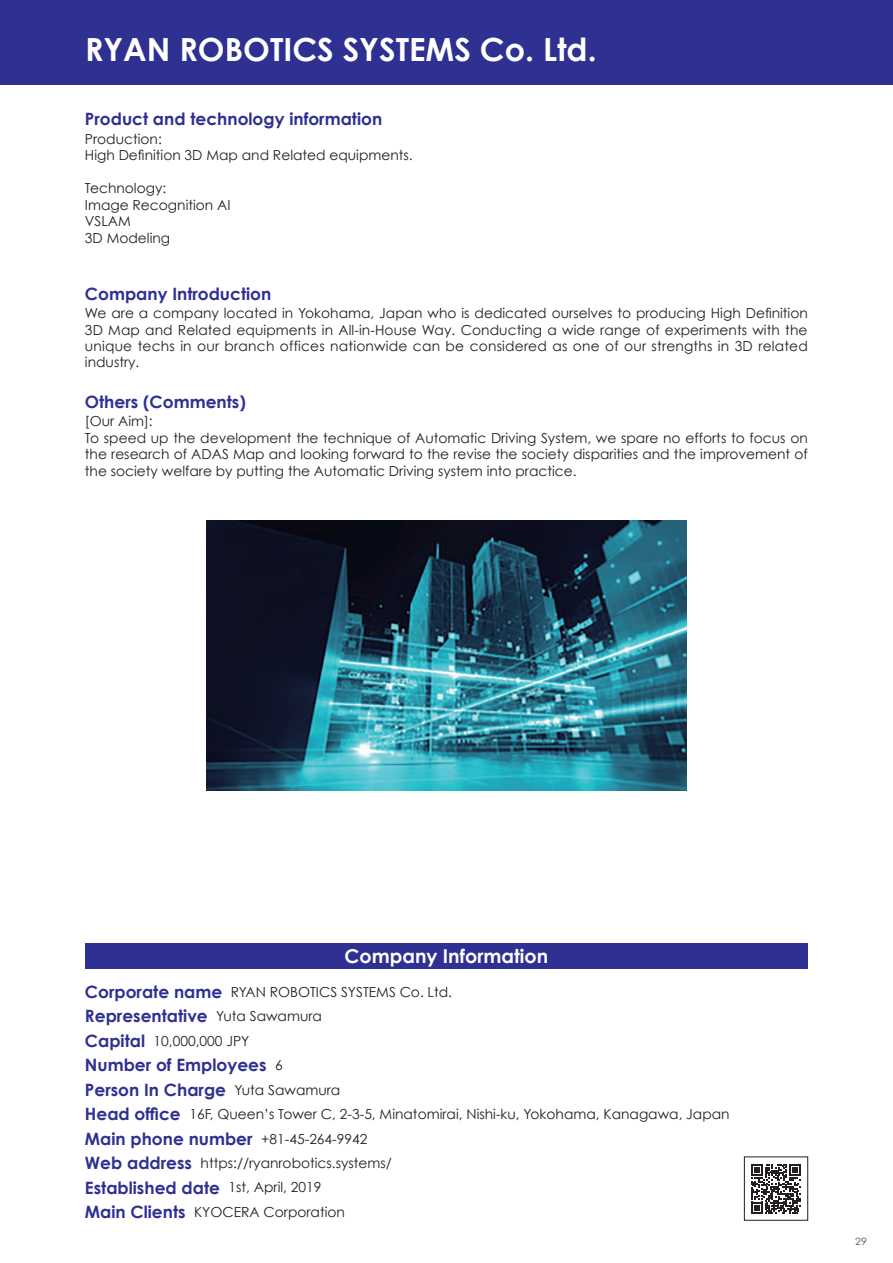
<style>
.page{position:relative;width:893px;height:1263px;background:#fff}
.page>*{position:absolute;margin:0;border:0;box-sizing:border-box;transform-origin:0 0}
.t1{font:700 31.95px "Century Gothic";color:#fff}
.t2{font:700 19.2px "Century Gothic";color:#fff}
.t3{font:700 16.95px/24.5px "Century Gothic";color:#2e3092}
.t4{font:13.8px/16.5px "Century Gothic";color:#231f20}
.t5{font:10.05px "Century Gothic";color:#57585a;scale:1.05 1}
.s1{font-weight:700;font-size:16.95px;color:#2e3092}
.s2{font-weight:400;font-size:13.8px;color:#231f20}
</style>
<div class="page">
<div style="left:0;top:0;width:893px;height:85px;background:#2e3092"></div>
<div style="left:85px;top:944px;width:723px;height:25px;background:#2e3092"></div>
<svg style="left:751px;top:1164px;width:50px;height:50px"></svg>
<div style="left:744px;top:1157px;width:64px;height:63px;border:1px solid #231f20"></div>
<img style="left:206px;top:520px;width:480px;height:270px">
<h1 class="t1" style="left:85px;top:30px;width:513px">RYAN ROBOTICS SYSTEMS Co. Ltd.</h1>
<p class="t3" style="left:85px;top:106px;width:299px">Product and technology information</p>
<p class="t4" style="left:85px;top:130px;width:329px">Production:<br>High Definition 3D Map and Related equipments.</p>
<p class="t4" style="left:85px;top:180px;width:147px">Technology:<br>Image Recognition AI<br>VSLAM<br>3D Modeling</p>
<p class="t3" style="left:85px;top:281px;width:188px">Company Introduction</p>
<p class="t4" style="left:85px;top:305px;width:724px;text-align:justify">We are a company located in Yokohama, Japan who is dedicated ourselves to producing High Definition 3D Map and Related equipments in All-in-House Way. Conducting a wide range of experiments with the unique techs in our branch offices nationwide can be considered as one of our strengths in 3D related industry.</p>
<p class="t3" style="left:85px;top:389px;width:162px">Others (Comments)</p>
<p class="t4" style="left:85px;top:413px;width:724px">[Our Aim]:<br>To speed up the development the technique of Automatic Driving System, we spare no efforts to focus on the research of ADAS Map and looking forward to the revise the society disparities and the improvement of the society welfare by putting the Automatic Driving system into practice.</p>
<h2 class="t2" style="left:345px;top:944px;width:205px">Company Information</h2>
<p class="t4" style="left:85px;top:983px;width:369px"><span class="s1">Corporate name</span> RYAN ROBOTICS SYSTEMS Co. Ltd.</p>
<p class="t3" style="left:85px;top:1004px;width:239px">Representative <span class="s2">Yuta Sawamura</span></p>
<p class="t4" style="left:85px;top:1032px;width:166px"><span class="s1">Capital</span> 10,000,000 JPY</p>
<p class="t3" style="left:85px;top:1052px;width:257px">Number of Employees <span class="s2">6<br></span>Person In Charge <span class="s2">Yuta Sawamura</span></p>
<p class="t4" style="left:85px;top:1106px;width:646px"><span class="s1">Head office</span> 16F, Queen’s Tower C, 2-3-5, Minatomirai, Nishi-ku, Yokohama, Kanagawa, Japan</p>
<p class="t3" style="left:85px;top:1126px;width:284px">Main phone number <span class="s2">+81-45-264-9942</span></p>
<p class="t4" style="left:85px;top:1154px;width:308px"><span class="s1">Web address</span> https://ryanrobotics.systems/</p>
<p class="t3" style="left:85px;top:1175px;width:238px">Established date <span class="s2">1st, April, 2019</span></p>
<p class="t4" style="left:85px;top:1203px;width:262px"><span class="s1">Main Clients</span> KYOCERA Corporation</p>
<p class="t5" style="left:855px;top:1235px;width:13px">29</p>
</div>
